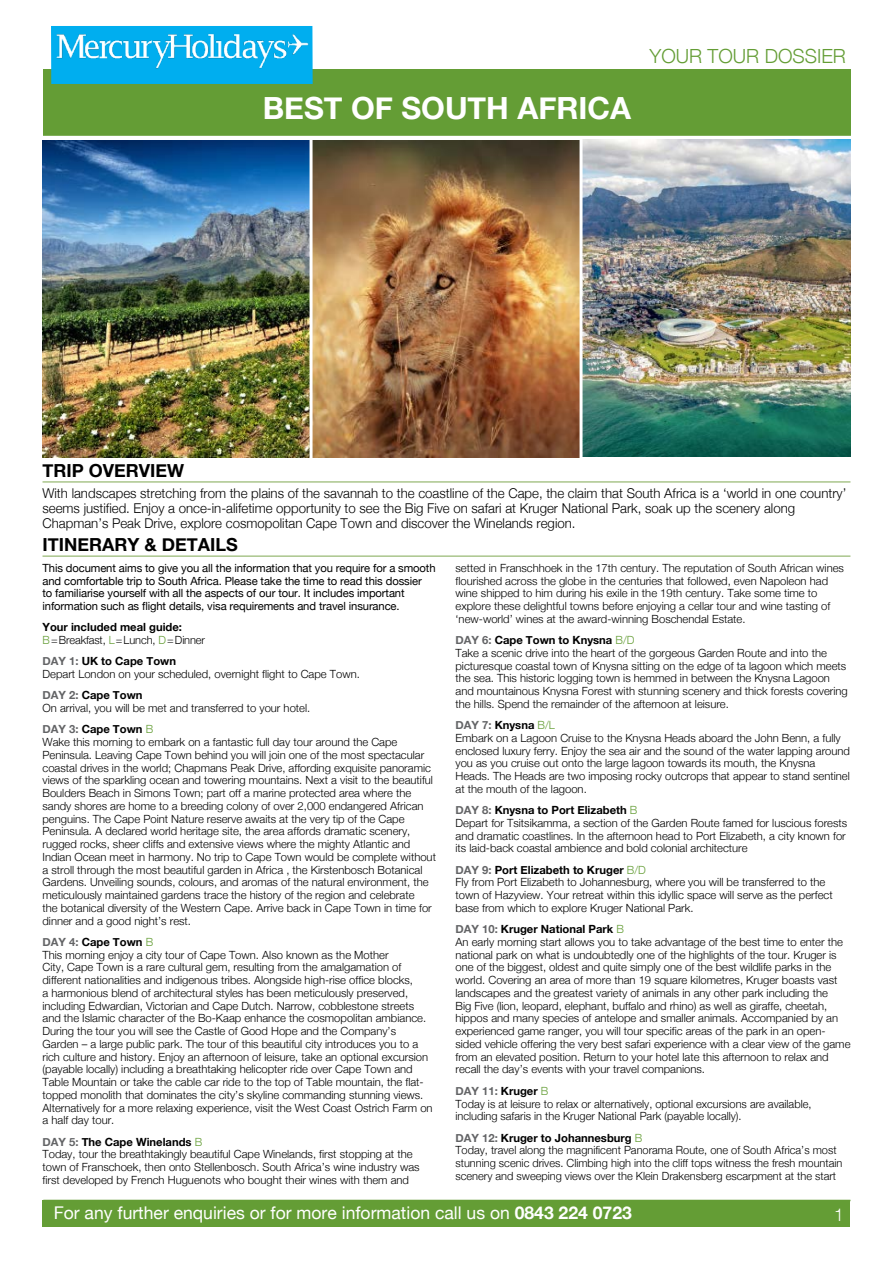
<style>
.page{position:relative;width:893px;height:1263px;background:#fff}
.page>*{position:absolute;margin:0;border:0;box-sizing:border-box;transform-origin:0 0}
.t1{font:700 30.6px "Helvetica Neue";color:#fff}
.t2{font:300 19.5px "Helvetica Neue";color:#649d35}
.t3{font:700 18px "Helvetica Neue";color:#000}
.t4{font:17.55px "Helvetica Neue";color:#fff}
.t5{font:300 17.55px "Helvetica Neue";color:#fff}
.t6{font:300 13.5px/15px "Helvetica Neue";color:#000}
.t7{font:300 11.25px/12.8px "Helvetica Neue";color:#000}
.t8{font:11.25px/12.8px "Helvetica Neue";letter-spacing:-.01em;color:#000}
.s1{font-weight:700}
.s2{color:#649d35}
.s3{font-weight:700;color:#636466}
</style>
<div class="page">
<div style="left:43px;top:1200px;width:807px;height:26px;background:#649d35"></div>
<img style="left:43px;top:140px;width:267px;height:317px">
<div style="left:43px;top:69px;width:808px;height:67px;background:#649d35"></div>
<hr style="left:43px;top:555px;width:807px;height:2px;background:#aac58c">
<hr style="left:43px;top:481px;width:807px;height:2px;background:#aac58c">
<div style="left:51px;top:26px;width:262px;height:58px;background:#00aeef"></div>
<img style="left:56px;top:34px;width:253px;height:35px">
<img style="left:313px;top:139px;width:537px;height:318px">
<hr style="left:580px;top:136px;width:3px;height:339px;background:#fff">
<h1 class="t1" style="left:263px;top:84px;width:370px">BEST OF SOUTH AFRICA</h1>
<h2 class="t2" style="left:649px;top:40px;width:198px">YOUR TOUR DOSSIER</h2>
<h3 class="t3" style="left:43px;top:456px;width:143px">TRIP OVERVIEW</h3>
<p class="t6" style="left:43px;top:485px;width:805px">With landscapes stretching from the plains of the savannah to the coastline of the Cape, the claim that South Africa is a ‘world in one country’ seems justified. Enjoy a once-in-alifetime opportunity to see the Big Five on safari at Kruger National Park, soak up the scenery along<br>Chapman’s Peak Drive, explore cosmopolitan Cape Town and discover the Winelands region.</p>
<p class="t8" style="left:43px;top:562px;width:395px">This document aims to give you all the information that you require for a smooth and comfortable trip to South Africa. Please take the time to read this dossier<br>to familiarise yourself with all the aspects of our tour. It includes important information such as flight details, visa requirements and travel insurance.</p>
<p class="t7" style="left:43px;top:620px;width:164px"><span class="s1">Your included meal guide:<br></span><span class="s2">B</span>=Breakfast, <span class="s2">L</span>=Lunch, <span class="s2">D</span>=Dinner</p>
<p class="t7" style="left:43px;top:654px;width:319px"><span class="s3">DAY 1:</span> <span class="s1">UK to Cape Town<br></span>Depart London on your scheduled, overnight flight to Cape Town.</p>
<p class="t7" style="left:43px;top:688px;width:269px"><span class="s3">DAY 2:</span> <span class="s1">Cape Town<br></span>On arrival, you will be met and transferred to your hotel.</p>
<p class="t7" style="left:43px;top:722px;width:395px"><span class="s3">DAY 3:</span> <span class="s1">Cape Town</span> <span class="s2">B<br></span>Wake this morning to embark on a fantastic full day tour around the Cape Peninsula. Leaving Cape Town behind you will join one of the most spectacular coastal drives in the world; Chapmans Peak Drive, affording exquisite panoramic views of the sparkling ocean and towering mountains. Next a visit to the beautiful Boulders Beach in Simons Town; part off a marine protected area where the sandy shores are home to a breeding colony of over 2,000 endangered African penguins. The Cape Point Nature reserve awaits at the very tip of the Cape Peninsula. A declared world heritage site, the area affords dramatic scenery, rugged rocks, sheer cliffs and extensive views where the mighty Atlantic and Indian Ocean meet in harmony. No trip to Cape Town would be complete without a stroll through the most beautiful garden in Africa , the Kirstenbosch Botanical Gardens. Unveiling sounds, colours, and aromas of the natural environment, the meticulously maintained gardens trace the history of the region and celebrate<br>the botanical diversity of the Western Cape. Arrive back in Cape Town in time for dinner and a good night’s rest.</p>
<p class="t7" style="left:43px;top:935px;width:392px"><span class="s3">DAY 4:</span> <span class="s1">Cape Town</span> <span class="s2">B<br></span>This morning enjoy a city tour of Cape Town. Also known as the Mother<br>City, Cape Town is a rare cultural gem, resulting from the amalgamation of different nationalities and indigenous tribes. Alongside high-rise office blocks,<br>a harmonious blend of architectural styles has been meticulously preserved, including Edwardian, Victorian and Cape Dutch. Narrow, cobblestone streets and the Islamic character of the Bo-Kaap enhance the cosmopolitan ambiance.<br>During the tour you will see the Castle of Good Hope and the Company’s Garden – a large public park. The tour of this beautiful city introduces you to a rich culture and history. Enjoy an afternoon of leisure, take an optional excursion (payable locally) including a breathtaking helicopter ride over Cape Town and Table Mountain or take the cable car ride to the top of Table mountain, the flat&shy;topped monolith that dominates the city’s skyline commanding stunning views.<br>Alternatively for a more relaxing experience, visit the West Coast Ostrich Farm on a half day tour.</p>
<p class="t7" style="left:43px;top:1134px;width:379px"><span class="s3">DAY 5:</span> <span class="s1">The Cape Winelands</span> <span class="s2">B<br></span>Today, tour the breathtakingly beautiful Cape Winelands, first stopping at the town of Franschoek, then onto Stellenbosch. South Africa’s wine industry was first developed by French Huguenots who bought their wines with them and</p>
<h3 class="t3" style="left:43px;top:530px;width:197px">ITINERARY &amp; DETAILS</h3>
<p class="t7" style="left:455px;top:561px;width:390px">setted in Franschhoek in the 17th century. The reputation of South African wines flourished across the globe in the centuries that followed, even Napoleon had wine shipped to him during his exile in the 19th century. Take some time to explore these delightful towns before enjoying a cellar tour and wine tasting of ‘new-world’ wines at the award-winning Boschendal Estate.</p>
<p class="t7" style="left:455px;top:633px;width:394px"><span class="s3">DAY 6:</span> <span class="s1">Cape Town to Knysna</span> <span class="s2">B/D<br></span>Take a scenic drive into the heart of the gorgeous Garden Route and into the picturesque coastal town of Knysna sitting on the edge of ta lagoon which meets the sea. This historic logging town is hemmed in between the Knysna Lagoon and mountainous Knysna Forest with stunning scenery and thick forests covering the hills. Spend the remainder of the afternoon at leisure.</p>
<p class="t7" style="left:455px;top:718px;width:396px"><span class="s3">DAY 7:</span> <span class="s1">Knysna</span> <span class="s2">B/L<br></span>Embark on a Lagoon Cruise to the Knysna Heads aboard the John Benn, a fully enclosed luxury ferry. Enjoy the sea air and the sound of the water lapping around you as you cruise out onto the large lagoon towards its mouth, the Knysna Heads. The Heads are two imposing rocky outcrops that appear to stand sentinel at the mouth of the lagoon.</p>
<p class="t7" style="left:455px;top:803px;width:393px"><span class="s3">DAY 8:</span> <span class="s1">Knysna to Port Elizabeth</span> <span class="s2">B<br></span>Depart for Tsitsikamma, a section of the Garden Route famed for luscious forests and dramatic coastlines. In the afternoon head to Port Elizabeth, a city known for its laid-back coastal ambience and bold colonial architecture</p>
<p class="t7" style="left:455px;top:862px;width:379px"><span class="s3">DAY 9:</span> <span class="s1">Port Elizabeth to Kruger</span> <span class="s2">B/D<br></span>Fly from Port Elizabeth to Johannesburg, where you will be transferred to the town of Hazyview. Your retreat within this idyllic space will serve as the perfect base from which to explore Kruger National Park.</p>
<p class="t7" style="left:455px;top:922px;width:396px"><span class="s3">DAY 10:</span> <span class="s1">Kruger National Park</span> <span class="s2">B<br></span>An early morning start allows you to take advantage of the best time to enter the national park on what is undoubtedly one of the highlights of the tour. Kruger is one of the biggest, oldest and quite simply one of the best wildlife parks in the world. Covering an area of more than 19 square kilometres, Kruger boasts vast landscapes and the greatest variety of animals in any other park including the<br>Big Five (lion, leopard, elephant, buffalo and rhino) as well as giraffe, cheetah, hippos and many species of antelope and smaller animals. Accompanied by an experienced game ranger, you will tour specific areas of the park in an open&shy;sided vehicle offering the very best safari experience with a clear view of the game from an elevated position. Return to your hotel late this afternoon to relax and recall the day’s events with your travel companions.</p>
<p class="t7" style="left:455px;top:1083px;width:357px"><span class="s3">DAY 11:</span> <span class="s1">Kruger</span> <span class="s2">B<br></span>Today is at leisure to relax or alternatively, optional excursions are available, including safaris in the Kruger National Park (payable locally).</p>
<p class="t7" style="left:455px;top:1130px;width:388px"><span class="s3">DAY 12:</span> <span class="s1">Kruger to Johannesburg</span> <span class="s2">B<br></span>Today, travel along the magnificent Panorama Route, one of South Africa’s most stunning scenic drives. Climbing high into the cliff tops witness the fresh mountain scenery and sweeping views over the Klein Drakensberg escarpment at the start</p>
<h3 class="t4" style="left:54px;top:1200px;width:580px">For any further enquiries or for more information call us on <span class="s1">0843 224 0723</span></h3>
<h3 class="t5" style="left:834px;top:1200px;width:11px">1</h3>
</div>
